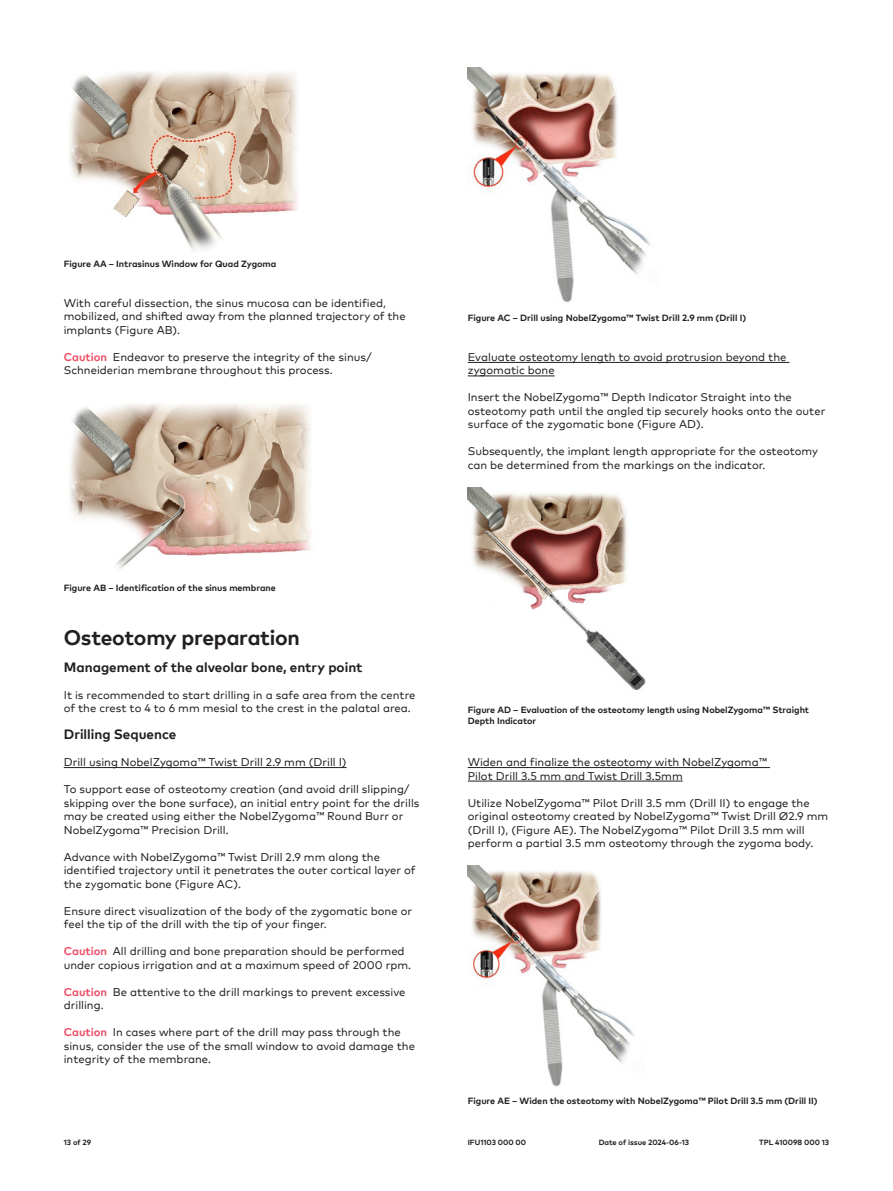
<style>
.page{position:relative;width:893px;height:1191px;background:#fff}
.page>*{position:absolute;margin:0;border:0;box-sizing:border-box;transform-origin:0 0}
.t1{font:700 21px "Mark Pro";letter-spacing:-.01em;color:#231f20}
.t2{font:700 13.5px "Mark Pro";color:#231f20}
.t3{font:11.25px/13.5px "Mark Pro";color:#231f20}
.t4{font:700 9px/10.8px "Mark Pro";color:#231f20}
.t5{font:700 7.5px "Mark Pro";color:#231f20}
.s1{font-weight:700;color:#ef5069}
</style>
<div class="page">
<hr style="left:64px;top:767px;width:283px;height:1px;background:#231f20">
<img style="left:69px;top:71px;width:229px;height:180px">
<img style="left:70px;top:403px;width:241px;height:166px">
<hr style="left:468px;top:362px;width:321px;height:1px;background:#231f20">
<hr style="left:468px;top:375px;width:87px;height:1px;background:#231f20">
<hr style="left:468px;top:767px;width:302px;height:1px;background:#231f20">
<hr style="left:468px;top:780px;width:215px;height:1px;background:#231f20">
<img style="left:468px;top:68px;width:182px;height:235px">
<img style="left:468px;top:487px;width:178px;height:203px">
<img style="left:468px;top:865px;width:166px;height:222px">
<p class="t4" style="left:64px;top:258px;width:214px">Figure AA – Intrasinus Window for Quad Zygoma</p>
<p class="t3" style="left:64px;top:295px;width:343px">With careful dissection, the sinus mucosa can be identified, mobilized, and shifted away from the planned trajectory of the implants (Figure AB).</p>
<p class="t3" style="left:64px;top:349px;width:309px"><span class="s1">Caution</span> Endeavor to preserve the integrity of the sinus/<br>Schneiderian membrane throughout this process.</p>
<p class="t4" style="left:64px;top:582px;width:214px">Figure AB – Identification of the sinus membrane</p>
<h1 class="t1" style="left:64px;top:621px;width:238px">Osteotomy preparation</h1>
<p class="t2" style="left:64px;top:656px;width:300px">Management of the alveolar bone, entry point</p>
<p class="t3" style="left:64px;top:687px;width:353px">It is recommended to start drilling in a safe area from the centre of the crest to 4 to 6 mm mesial to the crest in the palatal area.</p>
<p class="t2" style="left:64px;top:724px;width:114px">Drilling Sequence</p>
<p class="t3" style="left:64px;top:754px;width:284px">Drill using NobelZygoma™ Twist Drill 2.9 mm (Drill I)</p>
<p class="t3" style="left:64px;top:781px;width:357px">To support ease of osteotomy creation (and avoid drill slipping/ skipping over the bone surface), an initial entry point for the drills may be created using either the NobelZygoma™ Round Burr or NobelZygoma™ Precision Drill.</p>
<p class="t3" style="left:64px;top:849px;width:353px">Advance with NobelZygoma™ Twist Drill 2.9 mm along the identified trajectory until it penetrates the outer cortical layer of the zygomatic bone (Figure AC).</p>
<p class="t3" style="left:64px;top:903px;width:350px">Ensure direct visualization of the body of the zygomatic bone or feel the tip of the drill with the tip of your finger.</p>
<p class="t3" style="left:64px;top:943px;width:349px"><span class="s1">Caution</span> All drilling and bone preparation should be performed under copious irrigation and at a maximum speed of 2000 rpm.</p>
<p class="t3" style="left:64px;top:984px;width:343px"><span class="s1">Caution</span> Be attentive to the drill markings to prevent excessive drilling.</p>
<p class="t3" style="left:64px;top:1024px;width:353px"><span class="s1">Caution</span> In cases where part of the drill may pass through the sinus, consider the use of the small window to avoid damage the integrity of the membrane.</p>
<p class="t4" style="left:468px;top:312px;width:280px">Figure AC – Drill using NobelZygoma™ Twist Drill 2.9 mm (Drill I)</p>
<p class="t3" style="left:468px;top:349px;width:320px">Evaluate osteotomy length to avoid protrusion beyond the zygomatic bone</p>
<p class="t3" style="left:468px;top:390px;width:359px">Insert the NobelZygoma™ Depth Indicator Straight into the osteotomy path until the angled tip securely hooks onto the outer surface of the zygomatic bone (Figure AD).</p>
<p class="t3" style="left:468px;top:444px;width:352px">Subsequently, the implant length appropriate for the osteotomy can be determined from the markings on the indicator.</p>
<p class="t4" style="left:468px;top:703px;width:343px">Figure AD – Evaluation of the osteotomy length using NobelZygoma™ Straight<br>Depth Indicator</p>
<p class="t3" style="left:468px;top:754px;width:301px">Widen and finalize the osteotomy with NobelZygoma™<br>Pilot Drill 3.5 mm and Twist Drill 3.5mm</p>
<p class="t3" style="left:468px;top:795px;width:362px">Utilize NobelZygoma™ Pilot Drill 3.5 mm (Drill II) to engage the original osteotomy created by NobelZygoma™ Twist Drill Ø2.9 mm (Drill I), (Figure AE). The NobelZygoma™ Pilot Drill 3.5 mm will perform a partial 3.5 mm osteotomy through the zygoma body.</p>
<p class="t4" style="left:468px;top:1095px;width:351px">Figure AE – Widen the osteotomy with NobelZygoma™ Pilot Drill 3.5 mm (Drill II)</p>
<p class="t5" style="left:64px;top:1137px;width:29px">13 of 29</p>
<p class="t5" style="left:468px;top:1137px;width:60px">IFU1103 000 00</p>
<p class="t5" style="left:599px;top:1137px;width:92px">Date of issue 2024-06-13</p>
<p class="t5" style="left:759px;top:1137px;width:71px">TPL 410098 000 13</p>
</div>
